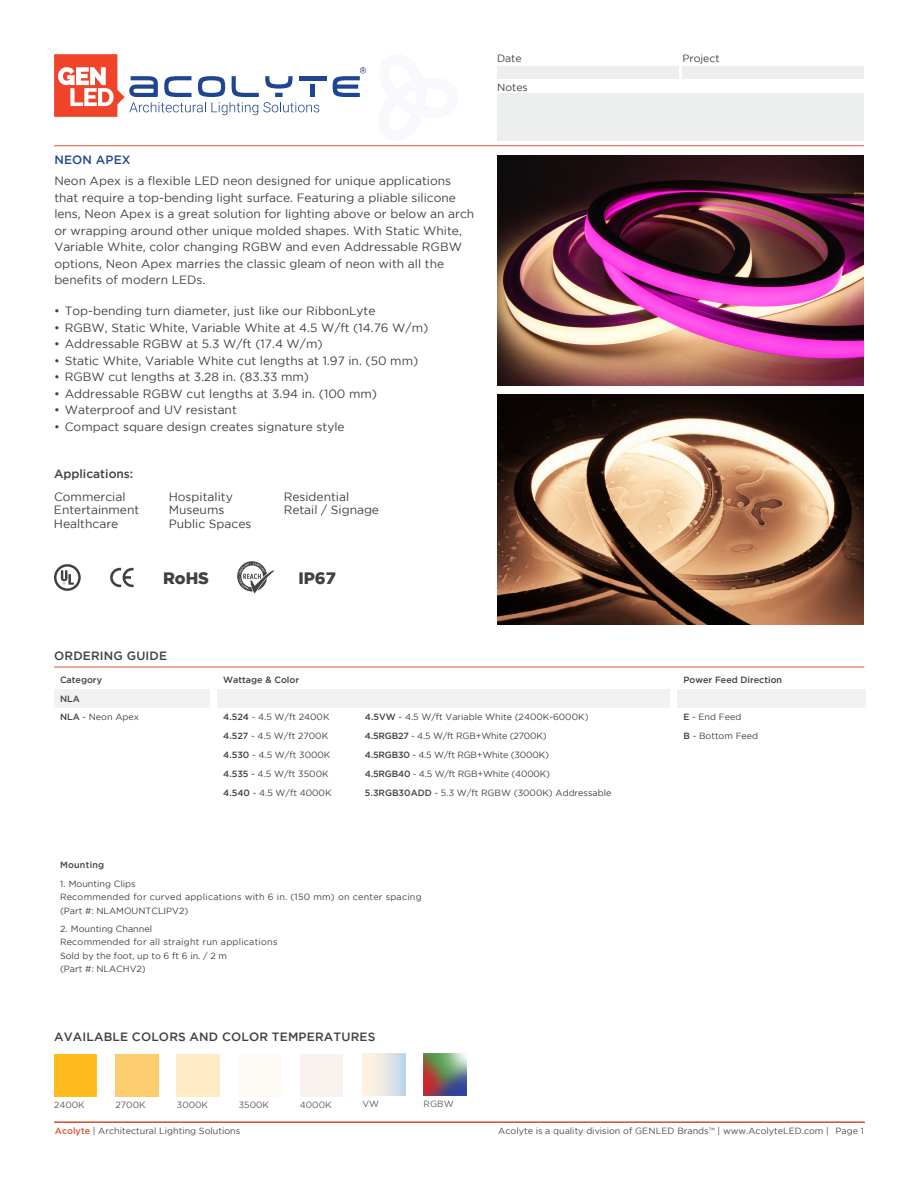
<style>
.page{position:relative;width:918px;height:1188px;background:#fff}
.page>*{position:absolute;margin:0;border:0;box-sizing:border-box;transform-origin:0 0}
.t1{font:900 16.5px "Gotham";color:#414042}
.t2{font:12px/16.5px "Gotham";color:#414042}
.t3{font:500 12px "Gotham";letter-spacing:.015em;color:#414042}
.t4{font:500 12px "Gotham";letter-spacing:.015em;color:#26478e}
.t5{font:10.5px "Gotham";color:#414042}
.t6{font:9px/13.5px "Gotham";color:#414042}
.t7{font:9px "Gotham";color:#4a4a4b}
.t8{font:9px/13.5px "Gotham";letter-spacing:.025em;color:#414042}
.t9{font:9px "Gotham";letter-spacing:-.02em;color:#414042}
.t10{font:500 9px "Gotham";color:#414042}
.t11{font:9px "Gotham";color:#58595b}
.t12{font:500 9px "Gotham";letter-spacing:.025em;color:#414042}
.s1{font-weight:500}
.s2{font-weight:500;color:#db5337}
.s3{color:#58595b}
</style>
<div class="page">
<hr style="left:54px;top:146px;width:810px;height:1px;background:#db5336">
<div style="left:497px;top:66px;width:182px;height:12px;background:#edeeee"></div>
<div style="left:682px;top:66px;width:182px;height:12px;background:#edeeee"></div>
<div style="left:497px;top:93px;width:367px;height:47px;background:#edeeee"></div>
<svg style="left:54px;top:54px;width:265px;height:63px"></svg>
<div style="left:310px;top:85px;width:5px;height:12px;background:#1d4592"></div>
<hr style="left:299px;top:76px;width:27px;height:4px;background:#1d4592">
<svg style="left:333px;top:67px;width:33px;height:30px"></svg>
<hr style="left:54px;top:1122px;width:811px;height:1px;background:#db5337">
<hr style="left:54px;top:667px;width:810px;height:1px;background:#db5336">
<img style="left:497px;top:155px;width:366px;height:230px">
<img style="left:497px;top:395px;width:366px;height:230px">
<div style="left:54px;top:689px;width:155px;height:19px;background:#f1f1f2"></div>
<div style="left:217px;top:689px;width:452px;height:19px;background:#f1f1f2"></div>
<div style="left:677px;top:689px;width:189px;height:19px;background:#f1f1f2"></div>
<img style="left:424px;top:1053px;width:42px;height:43px">
<div style="left:54px;top:1054px;width:43px;height:43px;background:#ffbc1e"></div>
<div style="left:300px;top:1054px;width:42px;height:43px;background:#f8f1ed"></div>
<div style="left:363px;top:1053px;width:42px;height:43px;background:linear-gradient(to right,#fff7dd,#c5d9ea)"></div>
<svg style="left:54px;top:564px;width:27px;height:27px"></svg>
<svg style="left:110px;top:568px;width:24px;height:19px"></svg>
<svg style="left:237px;top:561px;width:38px;height:33px"></svg>
<p class="t5" style="left:497px;top:53px;width:26px">Date</p>
<p class="t5" style="left:497px;top:82px;width:32px">Notes</p>
<p class="t4" style="left:54px;top:153px;width:78px">NEON APEX</p>
<p class="t2" style="left:54px;top:173px;width:421px">Neon Apex is a flexible LED neon designed for unique applications that require a top-bending light surface. Featuring a pliable silicone lens, Neon Apex is a great solution for lighting above or below an arch or wrapping around other unique molded shapes. With Static White, Variable White, color changing RGBW and even Addressable RGBW options, Neon Apex marries the classic gleam of neon with all the benefits of modern LEDs.</p>
<p class="t2" style="left:54px;top:303px;width:323px">• Top-bending turn diameter, just like our RibbonLyte</p>
<p class="t2" style="left:54px;top:319px;width:376px">• RGBW, Static White, Variable White at 4.5 W/ft (14.76 W/m)</p>
<p class="t2" style="left:54px;top:336px;width:270px">• Addressable RGBW at 5.3 W/ft (17.4 W/m)</p>
<p class="t2" style="left:54px;top:352px;width:366px">• Static White, Variable White cut lengths at 1.97 in. (50 mm)</p>
<p class="t2" style="left:54px;top:369px;width:257px">• RGBW cut lengths at 3.28 in. (83.33 mm)</p>
<p class="t2" style="left:54px;top:385px;width:325px">• Addressable RGBW cut lengths at 3.94 in. (100 mm)</p>
<p class="t2" style="left:54px;top:402px;width:184px">• Waterproof and UV resistant</p>
<p class="t2" style="left:54px;top:418px;width:292px">• Compact square design creates signature style</p>
<p class="t3" style="left:54px;top:467px;width:81px">Applications:</p>
<p class="t2" style="left:54px;top:488px;width:73px">Commercial</p>
<p class="t2" style="left:169px;top:488px;width:66px">Hospitality</p>
<p class="t2" style="left:284px;top:488px;width:67px">Residential</p>
<p class="t2" style="left:54px;top:502px;width:87px">Entertainment</p>
<p class="t2" style="left:169px;top:502px;width:57px">Museums</p>
<p class="t2" style="left:284px;top:502px;width:97px">Retail / Signage</p>
<p class="t2" style="left:54px;top:515px;width:66px">Healthcare</p>
<p class="t2" style="left:169px;top:515px;width:84px">Public Spaces</p>
<h1 class="t1" style="left:163px;top:568px;width:48px">RoHS</h1>
<h1 class="t1" style="left:298px;top:568px;width:39px">IP67</h1>
<p class="t3" style="left:54px;top:649px;width:115px">ORDERING GUIDE</p>
<p class="t5" style="left:682px;top:53px;width:39px">Project</p>
<p class="t10" style="left:60px;top:675px;width:44px">Category</p>
<p class="t10" style="left:223px;top:675px;width:77px">Wattage &amp; Color</p>
<p class="t10" style="left:683px;top:675px;width:100px">Power Feed Direction</p>
<p class="t6" style="left:60px;top:689px;width:80px;line-height:18.6px"><span class="s1">NLA<br>NLA</span> - Neon Apex</p>
<p class="t6" style="left:223px;top:710px;width:108px"><span class="s1">4.524</span> - 4.5 W/ft 2400K</p>
<p class="t6" style="left:365px;top:710px;width:225px"><span class="s1">4.5VW</span> - 4.5 W/ft Variable White (2400K-6000K)</p>
<p class="t6" style="left:683px;top:710px;width:59px"><span class="s1">E</span> - End Feed</p>
<p class="t6" style="left:223px;top:729px;width:106px"><span class="s1">4.527</span> - 4.5 W/ft 2700K</p>
<p class="t9" style="left:365px;top:731px;width:183px"><span class="s1">4.5RGB27</span> - 4.5 W/ft RGB+White (2700K)</p>
<p class="t6" style="left:683px;top:729px;width:76px"><span class="s1">B</span> - Bottom Feed</p>
<p class="t6" style="left:223px;top:747px;width:109px"><span class="s1">4.530</span> - 4.5 W/ft 3000K</p>
<p class="t9" style="left:365px;top:749px;width:185px"><span class="s1">4.5RGB30</span> - 4.5 W/ft RGB+White (3000K)</p>
<p class="t6" style="left:223px;top:767px;width:107px"><span class="s1">4.535</span> - 4.5 W/ft 3500K</p>
<p class="t9" style="left:365px;top:768px;width:187px"><span class="s1">4.5RGB40</span> - 4.5 W/ft RGB+White (4000K)</p>
<p class="t6" style="left:223px;top:786px;width:110px"><span class="s1">4.540</span> - 4.5 W/ft 4000K</p>
<p class="t6" style="left:365px;top:786px;width:248px"><span class="s1">5.3RGB30ADD</span> - 5.3 W/ft RGBW (3000K) Addressable</p>
<p class="t12" style="left:60px;top:860px;width:46px">Mounting</p>
<p class="t8" style="left:60px;top:877px;width:363px">1. Mounting Clips<br>Recommended for curved applications with 6 in. (150 mm) on center spacing (Part #: NLAMOUNTCLIPV2)</p>
<p class="t6" style="left:60px;top:922px;width:219px">2. Mounting Channel<br>Recommended for all straight run applications<br>Sold by the foot, up to 6 ft 6 in. / 2 m<br>(Part #: NLACHV2)</p>
<p class="t3" style="left:54px;top:1030px;width:323px">AVAILABLE COLORS AND COLOR TEMPERATURES</p>
<p class="t11" style="left:54px;top:1100px;width:32px">2400K</p>
<p class="t11" style="left:116px;top:1100px;width:32px">2700K</p>
<p class="t11" style="left:177px;top:1100px;width:33px">3000K</p>
<p class="t11" style="left:239px;top:1100px;width:32px">3500K</p>
<p class="t11" style="left:300px;top:1100px;width:33px">4000K</p>
<p class="t11" style="left:363px;top:1099px;width:18px">VW</p>
<p class="t11" style="left:424px;top:1099px;width:32px">RGBW</p>
<p class="t7" style="left:55px;top:1126px;width:187px"><span class="s2">Acolyte</span> | Architectural Lighting Solutions</p>
<p class="t7" style="left:498px;top:1126px;width:367px">Acolyte is a quality division of GENLED Brands<span class="s3">™</span> | www.AcolyteLED.com | Page 1</p>
</div>
